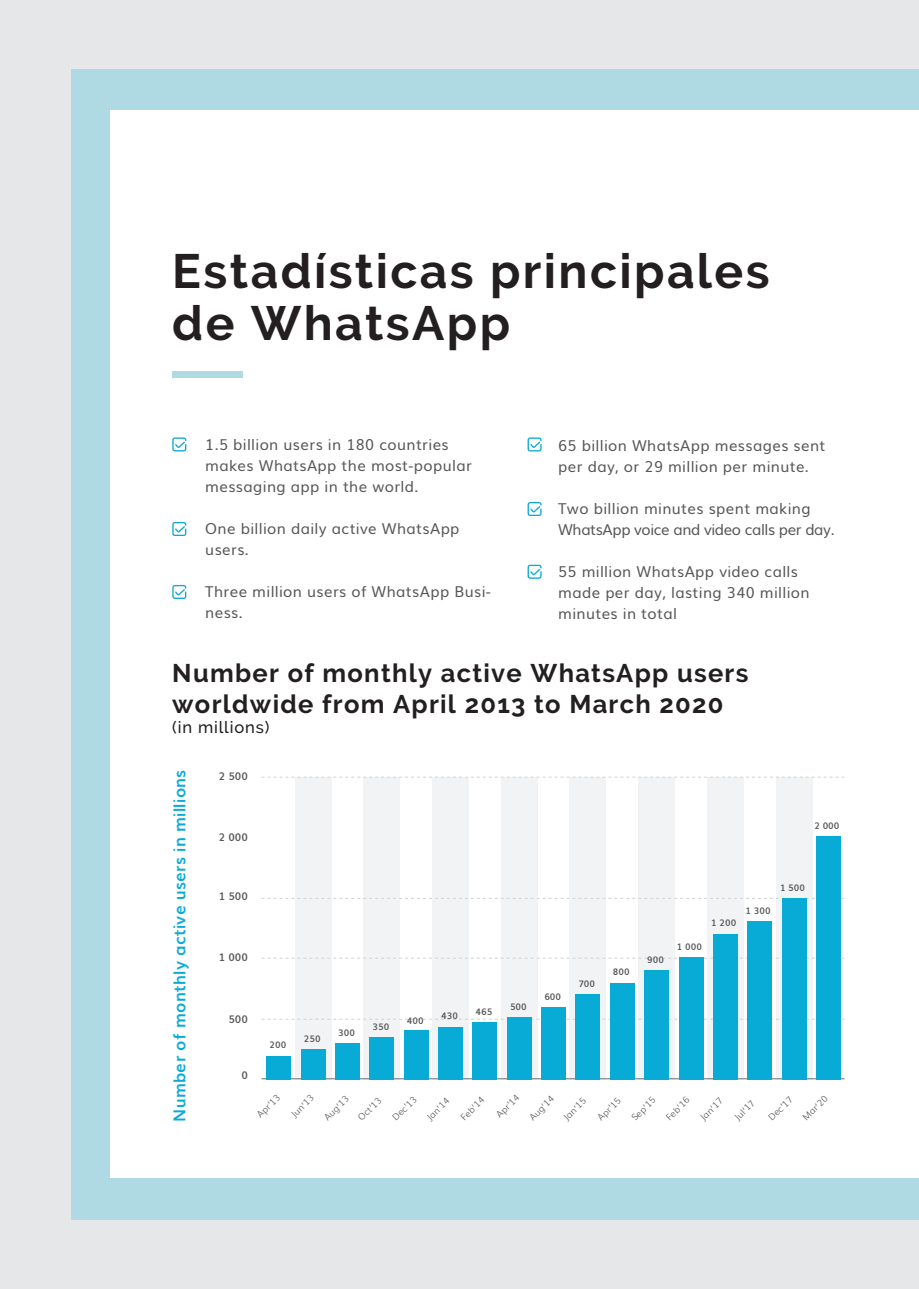
<style>
.page{position:relative;width:919px;height:1289px;background:#fff}
.page>*{position:absolute;margin:0;border:0;box-sizing:border-box;transform-origin:0 0}
.t1{font:700 48px/52.5px "Raleway";letter-spacing:.05em;color:#231f20}
.t2{font:700 25.5px/30.6px "Raleway";letter-spacing:.05em;color:#231f20}
.t3{font:700 16.5px "Muli";letter-spacing:.02em;color:#08aad6}
.t4{font:500 16.5px "Raleway";letter-spacing:.05em;color:#231f20}
.t5{font:15px/21px "Muli";letter-spacing:.025em;color:#57585a}
.t6{font:15px/21px "Muli";letter-spacing:-.025em;color:#57585a}
.t7{font:700 10.5px "Muli";color:#57585a}
.t8{font:300 9px "Muli";color:#57585a}
.t9{font:700 9px "Muli";color:#57585a}
</style>
<div class="page">
<div style="left:0;top:0;width:918px;height:1288px;background:#e6e7e9"></div>
<div style="left:71px;top:69px;width:847px;height:1150px;background:#b0dae3"></div>
<div style="left:111px;top:111px;width:807px;height:1067px;background:#fff"></div>
<div style="left:172px;top:371px;width:70px;height:6px;background:#b0dae3"></div>
<svg style="left:172px;top:437px;width:14px;height:14px"></svg>
<svg style="left:527px;top:437px;width:14px;height:14px"></svg>
<svg style="left:527px;top:502px;width:14px;height:14px"></svg>
<svg style="left:527px;top:564px;width:14px;height:14px"></svg>
<svg style="left:172px;top:522px;width:14px;height:14px"></svg>
<svg style="left:172px;top:585px;width:14px;height:14px"></svg>
<div style="left:775px;top:776px;width:37px;height:303px;background:#f2f3f4"></div>
<div style="left:707px;top:776px;width:36px;height:303px;background:#f2f3f4"></div>
<div style="left:638px;top:776px;width:36px;height:303px;background:#f2f3f4"></div>
<div style="left:570px;top:776px;width:36px;height:303px;background:#f2f3f4"></div>
<div style="left:501px;top:776px;width:36px;height:303px;background:#f2f3f4"></div>
<div style="left:432px;top:776px;width:36px;height:303px;background:#f2f3f4"></div>
<div style="left:364px;top:776px;width:36px;height:303px;background:#f2f3f4"></div>
<div style="left:295px;top:776px;width:36px;height:303px;background:#f2f3f4"></div>
<svg style="left:262px;top:776px;width:582px;height:1px"></svg>
<svg style="left:261px;top:898px;width:583px;height:1px"></svg>
<svg style="left:262px;top:957px;width:582px;height:1px"></svg>
<svg style="left:262px;top:1018px;width:582px;height:1px"></svg>
<hr style="left:261px;top:1078px;width:583px;height:1px;background:#6c6d70">
<div style="left:816px;top:836px;width:24px;height:243px;background:#08aad6"></div>
<div style="left:782px;top:898px;width:24px;height:181px;background:#08aad6"></div>
<div style="left:747px;top:921px;width:24px;height:158px;background:#08aad6"></div>
<div style="left:713px;top:933px;width:24px;height:146px;background:#08aad6"></div>
<div style="left:679px;top:957px;width:24px;height:122px;background:#08aad6"></div>
<div style="left:644px;top:970px;width:24px;height:109px;background:#08aad6"></div>
<div style="left:610px;top:982px;width:24px;height:97px;background:#08aad6"></div>
<div style="left:576px;top:993px;width:24px;height:86px;background:#08aad6"></div>
<div style="left:541px;top:1006px;width:24px;height:73px;background:#08aad6"></div>
<div style="left:507px;top:1017px;width:24px;height:62px;background:#08aad6"></div>
<div style="left:473px;top:1021px;width:24px;height:58px;background:#08aad6"></div>
<div style="left:438px;top:1026px;width:24px;height:53px;background:#08aad6"></div>
<div style="left:404px;top:1030px;width:24px;height:49px;background:#08aad6"></div>
<div style="left:370px;top:1036px;width:24px;height:43px;background:#08aad6"></div>
<div style="left:335px;top:1043px;width:24px;height:36px;background:#08aad6"></div>
<div style="left:301px;top:1049px;width:24px;height:30px;background:#08aad6"></div>
<div style="left:267px;top:1055px;width:24px;height:24px;background:#08aad6"></div>
<h1 class="t1" style="left:172px;top:245px;width:598px">Estadísticas principales de WhatsApp</h1>
<p class="t5" style="left:205px;top:432px;width:268px">1.5 billion users in 180 countries makes WhatsApp the most-popular messaging app in the world.</p>
<p class="t5" style="left:205px;top:516px;width:256px">One billion daily active WhatsApp users.</p>
<p class="t5" style="left:205px;top:579px;width:287px">Three million users of WhatsApp Busi&shy;ness.</p>
<p class="t5" style="left:558px;top:433px;width:269px">65 billion WhatsApp messages sent per day, or 29 million per minute.</p>
<p class="t6" style="left:558px;top:496px;width:278px">Two billion minutes spent making<br>WhatsApp voice and video calls per day.</p>
<p class="t5" style="left:558px;top:559px;width:253px">55 million WhatsApp video calls made per day, lasting 340 million minutes in total</p>
<h2 class="t2" style="left:172px;top:658px;width:577px">Number of monthly active WhatsApp users worldwide from April 2013 to March 2020</h2>
<p class="t4" style="left:172px;top:717px;width:98px">(in millions)</p>
<p class="t3" style="left:166px;top:1121px;width:353px;rotate:-90deg">Number of monthly active users in millions</p>
<p class="t7" style="left:219px;top:768px;width:31px">2 500</p>
<p class="t7" style="left:219px;top:828px;width:31px">2 000</p>
<p class="t9" style="left:814px;top:818px;width:26px">2 000</p>
<p class="t7" style="left:219px;top:888px;width:31px">1 500</p>
<p class="t7" style="left:219px;top:948px;width:31px">1 000</p>
<p class="t7" style="left:228px;top:1010px;width:21px">500</p>
<p class="t9" style="left:269px;top:1037px;width:18px">200</p>
<p class="t9" style="left:304px;top:1031px;width:18px">250</p>
<p class="t9" style="left:338px;top:1025px;width:18px">300</p>
<p class="t9" style="left:372px;top:1019px;width:18px">350</p>
<p class="t9" style="left:407px;top:1013px;width:18px">400</p>
<p class="t9" style="left:441px;top:1008px;width:18px">430</p>
<p class="t9" style="left:475px;top:1004px;width:18px">465</p>
<p class="t9" style="left:510px;top:999px;width:18px">500</p>
<p class="t9" style="left:544px;top:989px;width:18px">600</p>
<p class="t9" style="left:578px;top:976px;width:18px">700</p>
<p class="t9" style="left:613px;top:964px;width:18px">800</p>
<p class="t9" style="left:647px;top:952px;width:18px">900</p>
<p class="t9" style="left:677px;top:939px;width:26px">1 000</p>
<p class="t9" style="left:711px;top:915px;width:26px">1 200</p>
<p class="t9" style="left:745px;top:903px;width:26px">1 300</p>
<p class="t9" style="left:780px;top:880px;width:26px">1 500</p>
<p class="t7" style="left:241px;top:1066px;width:8px">0</p>
<p class="t8" style="left:253px;top:1110px;width:30px;rotate:-45deg">Apr’13</p>
<p class="t8" style="left:287px;top:1110px;width:29px;rotate:-45deg">Jun’13</p>
<p class="t8" style="left:492px;top:1110px;width:30px;rotate:-45deg">Apr’14</p>
<p class="t8" style="left:320px;top:1113px;width:32px;rotate:-45deg">Aug’13</p>
<p class="t8" style="left:354px;top:1113px;width:30px;rotate:-45deg">Oct’13</p>
<p class="t8" style="left:389px;top:1113px;width:32px;rotate:-45deg">Dec’13</p>
<p class="t8" style="left:423px;top:1113px;width:29px;rotate:-45deg">Jan’14</p>
<p class="t8" style="left:457px;top:1113px;width:31px;rotate:-45deg">Feb’14</p>
<p class="t8" style="left:525px;top:1113px;width:32px;rotate:-45deg">Aug’14</p>
<p class="t8" style="left:559px;top:1113px;width:29px;rotate:-45deg">Jan’15</p>
<p class="t8" style="left:594px;top:1113px;width:30px;rotate:-45deg">Apr’15</p>
<p class="t8" style="left:628px;top:1113px;width:31px;rotate:-45deg">Sep’15</p>
<p class="t8" style="left:662px;top:1113px;width:31px;rotate:-45deg">Feb’16</p>
<p class="t8" style="left:696px;top:1113px;width:29px;rotate:-45deg">Jan’17</p>
<p class="t8" style="left:730px;top:1113px;width:26px;rotate:-45deg">Jul’17</p>
<p class="t8" style="left:764px;top:1113px;width:32px;rotate:-45deg">Dec’17</p>
<p class="t8" style="left:799px;top:1113px;width:33px;rotate:-45deg">Mar’20</p>
</div>
